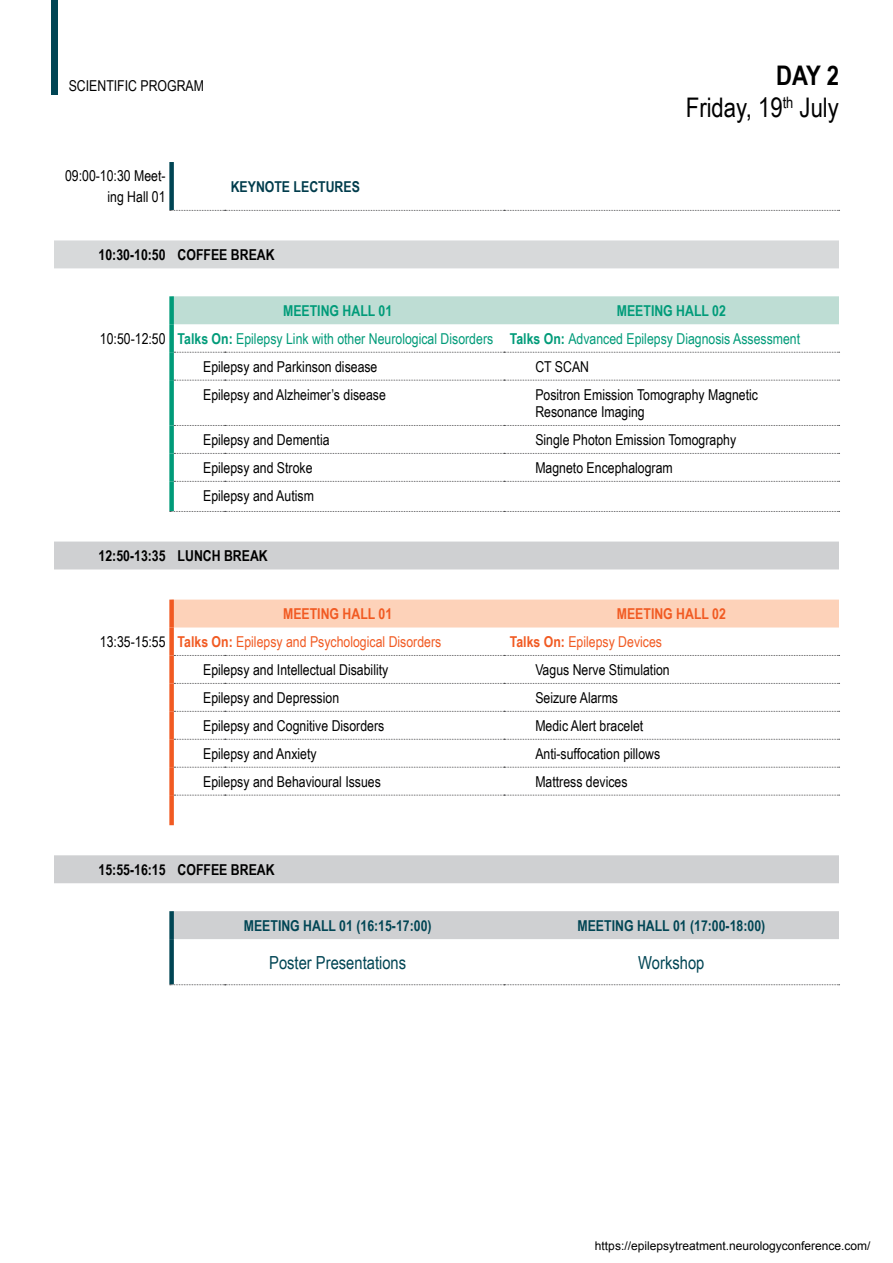
<style>
.page{position:relative;width:893px;height:1263px;background:#fff}
.page>*{position:absolute;margin:0;border:0;box-sizing:border-box;transform-origin:0 0}
.t1{font:27px/32.4px "Arial Narrow";color:#000;text-align:right}
.t2{font:18px "Arial Narrow";color:#004554}
.t3{font:15px/20.4px "Arial Narrow";color:#000;text-align:right}
.t4{font:15px "Arial Narrow";color:#009b79}
.t5{font:15px "Arial Narrow";color:#f15a22}
.t6{font:700 15px "Arial Narrow";color:#000}
.t7{font:700 15px "Arial Narrow";color:#004554}
.t8{font:700 15px "Arial Narrow";color:#009b79}
.t9{font:700 15px "Arial Narrow";color:#f15a22}
.t10{font:700 15px "Arial Narrow";color:#013c4c}
.t11{font:12px "Arial";color:#000}
.s1{font-weight:700}
.s2{color:#000}
</style>
<div class="page">
<div style="left:51px;top:0;width:7px;height:94px;background:#004554"></div>
<div style="left:54px;top:240px;width:785px;height:28px;background:#d7d9da"></div>
<div style="left:174px;top:296px;width:665px;height:28px;background:#beddd4"></div>
<svg style="left:54px;top:541px;width:785px;height:398px"></svg>
<div style="left:174px;top:600px;width:665px;height:27px;background:#fdd2b9"></div>
<svg style="left:170px;top:511px;width:670px;height:1px"></svg>
<div style="left:169px;top:627px;width:5px;height:28px;background:#f15a22"></div>
<div style="left:169px;top:324px;width:5px;height:28px;background:#009b79"></div>
<svg style="left:170px;top:210px;width:670px;height:1px"></svg>
<svg style="left:174px;top:352px;width:666px;height:1px"></svg>
<div style="left:169px;top:352px;width:5px;height:28px;background:#009b79"></div>
<div style="left:169px;top:380px;width:5px;height:45px;background:#009b79"></div>
<svg style="left:174px;top:380px;width:666px;height:1px"></svg>
<div style="left:169px;top:425px;width:5px;height:28px;background:#009b79"></div>
<svg style="left:174px;top:425px;width:666px;height:1px"></svg>
<div style="left:169px;top:453px;width:5px;height:28px;background:#009b79"></div>
<div style="left:169px;top:481px;width:5px;height:30px;background:#009b79"></div>
<svg style="left:174px;top:453px;width:666px;height:1px"></svg>
<svg style="left:174px;top:481px;width:666px;height:1px"></svg>
<div style="left:169px;top:939px;width:5px;height:45px;background:#004554"></div>
<svg style="left:174px;top:655px;width:666px;height:1px"></svg>
<svg style="left:174px;top:683px;width:666px;height:1px"></svg>
<svg style="left:174px;top:711px;width:666px;height:1px"></svg>
<svg style="left:174px;top:739px;width:666px;height:1px"></svg>
<svg style="left:174px;top:767px;width:666px;height:1px"></svg>
<svg style="left:174px;top:795px;width:666px;height:1px"></svg>
<svg style="left:170px;top:984px;width:670px;height:1px"></svg>
<div style="left:169px;top:162px;width:5px;height:48px;background:#004554"></div>
<div style="left:169px;top:600px;width:5px;height:27px;background:#f15a22"></div>
<div style="left:169px;top:655px;width:5px;height:28px;background:#f15a22"></div>
<div style="left:169px;top:683px;width:5px;height:28px;background:#f15a22"></div>
<div style="left:169px;top:711px;width:5px;height:28px;background:#f15a22"></div>
<div style="left:169px;top:739px;width:5px;height:28px;background:#f15a22"></div>
<div style="left:169px;top:767px;width:5px;height:28px;background:#f15a22"></div>
<div style="left:169px;top:795px;width:5px;height:30px;background:#f15a22"></div>
<div style="left:169px;top:296px;width:5px;height:28px;background:#009b79"></div>
<div style="left:169px;top:911px;width:5px;height:28px;background:#004554"></div>
<p class="t3" style="left:69px;top:75px;width:137px">SCIENTIFIC PROGRAM</p>
<p class="t3" style="left:65px;top:165px;width:102px">09:00-10:30 Meet&shy;ing Hall 01</p>
<p class="t10" style="left:231px;top:175px;width:131px">KEYNOTE LECTURES</p>
<p class="t6" style="left:99px;top:243px;width:178px">10:30-10:50 COFFEE BREAK</p>
<h1 class="t1" style="left:686px;top:58px;width:155px"><span class="s1">DAY 2<br></span>Friday, 19<sup>th</sup> July</h1>
<p class="t8" style="left:283px;top:299px;width:111px">MEETING HALL 01</p>
<p class="t8" style="left:617px;top:299px;width:111px">MEETING HALL 02</p>
<p class="t4" style="left:100px;top:327px;width:702px"><span class="s2">10:50-12:50</span> <span class="s1">Talks On:</span> Epilepsy Link with other Neurological Disorders <span class="s1">Talks On:</span> Advanced Epilepsy Diagnosis Assessment</p>
<p class="t3" style="left:203px;top:356px;width:176px">Epilepsy and Parkinson disease</p>
<p class="t3" style="left:535px;top:356px;width:55px">CT SCAN</p>
<p class="t3" style="left:203px;top:383px;width:184px">Epilepsy and Alzheimer’s disease</p>
<p class="t3" style="left:535px;top:385px;width:224px;line-height:17.4px;text-align:left">Positron Emission Tomography Magnetic<br>Resonance Imaging</p>
<p class="t3" style="left:203px;top:429px;width:128px">Epilepsy and Dementia</p>
<p class="t3" style="left:535px;top:429px;width:202px">Single Photon Emission Tomography</p>
<p class="t3" style="left:203px;top:457px;width:111px">Epilepsy and Stroke</p>
<p class="t3" style="left:535px;top:457px;width:139px">Magneto Encephalogram</p>
<p class="t3" style="left:203px;top:485px;width:112px">Epilepsy and Autism</p>
<p class="t6" style="left:99px;top:544px;width:171px">12:50-13:35 LUNCH BREAK</p>
<p class="t9" style="left:283px;top:602px;width:111px">MEETING HALL 01</p>
<p class="t9" style="left:617px;top:602px;width:111px">MEETING HALL 02</p>
<p class="t5" style="left:100px;top:631px;width:343px"><span class="s2">13:35-15:55</span> <span class="s1">Talks On:</span> Epilepsy and Psychological Disorders</p>
<p class="t5" style="left:510px;top:631px;width:154px"><span class="s1">Talks On:</span> Epilepsy Devices</p>
<p class="t3" style="left:203px;top:659px;width:187px">Epilepsy and Intellectual Disability</p>
<p class="t3" style="left:535px;top:659px;width:136px">Vagus Nerve Stimulation</p>
<p class="t3" style="left:203px;top:687px;width:138px">Epilepsy and Depression</p>
<p class="t3" style="left:535px;top:687px;width:84px">Seizure Alarms</p>
<p class="t3" style="left:203px;top:715px;width:183px">Epilepsy and Cognitive Disorders</p>
<p class="t3" style="left:535px;top:715px;width:110px">Medic Alert bracelet</p>
<p class="t3" style="left:203px;top:743px;width:115px">Epilepsy and Anxiety</p>
<p class="t3" style="left:535px;top:743px;width:126px">Anti-suffocation pillows</p>
<p class="t3" style="left:203px;top:770px;width:179px">Epilepsy and Behavioural Issues</p>
<p class="t3" style="left:535px;top:770px;width:94px">Mattress devices</p>
<p class="t6" style="left:99px;top:858px;width:178px">15:55-16:15 COFFEE BREAK</p>
<p class="t7" style="left:244px;top:914px;width:189px">MEETING HALL 01 (16:15-17:00)</p>
<p class="t7" style="left:577px;top:914px;width:189px">MEETING HALL 01 (17:00-18:00)</p>
<p class="t2" style="left:269px;top:949px;width:139px">Poster Presentations</p>
<p class="t2" style="left:638px;top:949px;width:68px">Workshop</p>
<p class="t11" style="left:595px;top:1238px;width:277px">https://epilepsytreatment.neurologyconference.com/</p>
</div>
